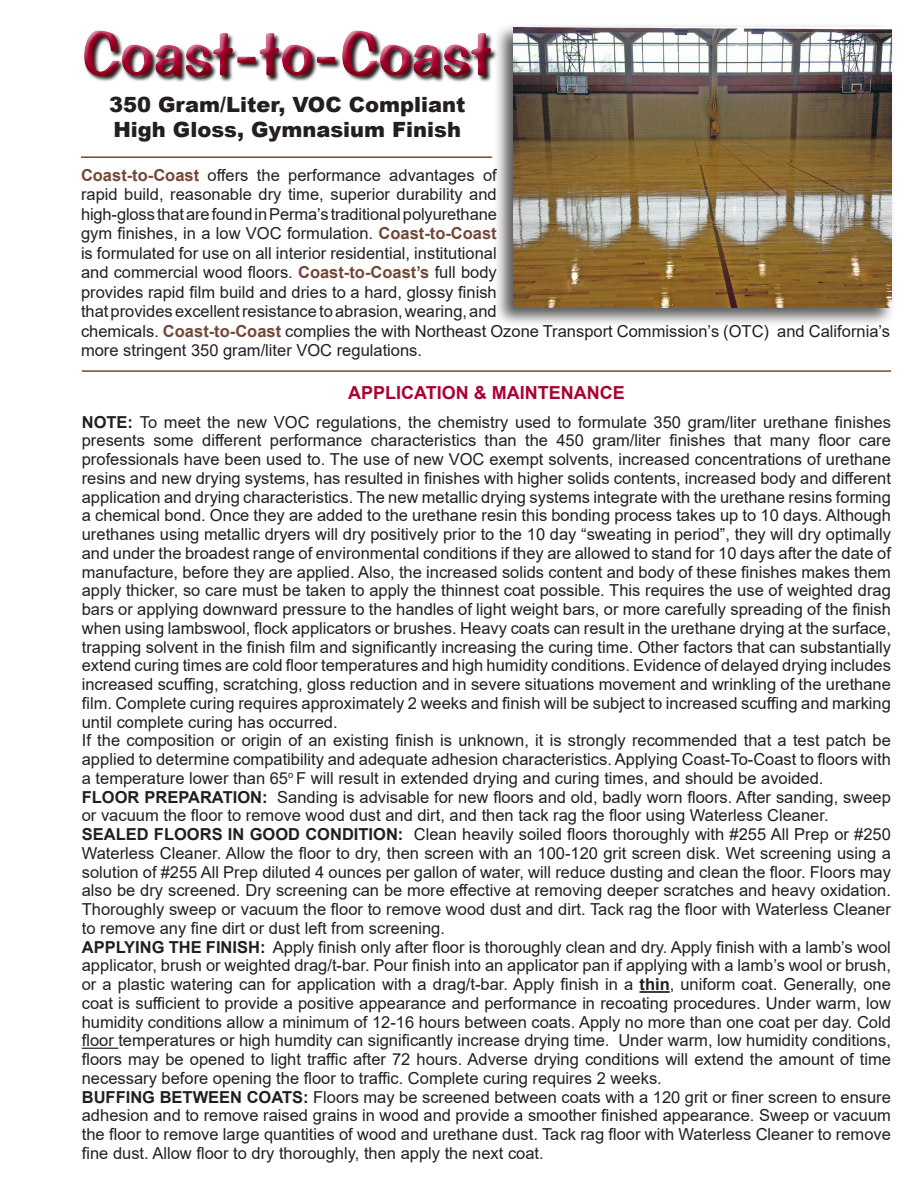
<style>
.page{position:relative;width:918px;height:1188px;background:#fff}
.page>*{position:absolute;margin:0;border:0;box-sizing:border-box;transform-origin:0 0}
.t1{font:63px "Impress BT";color:#a90332}
.t2{font:900 21px "Arial";color:#231f20}
.t3{font:700 18px "Arial";color:#a90332}
.t4{font:16.5px/18.8px "Arial";color:#231f20;text-align:justify}
.s1{font-weight:700;color:#734738}
.s2{font-weight:700}
</style>
<div class="page">
<hr style="left:82px;top:370px;width:809px;height:2px;background:#734738">
<hr style="left:81px;top:156px;width:411px;height:2px;background:#734738">
<hr style="left:640px;top:991px;width:30px;height:2px;background:#231f20">
<hr style="left:82px;top:1048px;width:36px;height:1px;background:#231f20">
<div style="left:492px;top:22px;width:409px;height:311px;background:#231f20;opacity:.75"></div>
<img style="left:513px;top:27px;width:378px;height:281px">
<img style="left:492px;top:30px;width:102px;height:91px">
<svg style="left:84px;top:22px;width:485px;height:74px"></svg>
<h1 class="t1" style="left:82px;top:15px;width:412px">Coast-to-Coast</h1>
<p class="t2" style="left:109px;top:89px;width:358px">350 Gram/Liter, VOC Compliant</p>
<p class="t2" style="left:113px;top:115px;width:349px">High Gloss, Gymnasium Finish</p>
<p class="t4" style="left:81px;top:165px;width:811px;line-height:19.5px;text-align:left"><span class="s1">Coast-to-Coast</span> offers the performance advantages of<br>rapid build, reasonable dry time, superior durability and<br>high-gloss that are found in Perma’s traditional polyurethane<br>gym finishes, in a low VOC formulation. <span class="s1">Coast-to-Coast<br></span>is formulated for use on all interior residential, institutional<br>and commercial wood floors. <span class="s1">Coast-to-Coast’s</span> full body<br>provides rapid film build and dries to a hard, glossy finish<br>that provides excellent resistance to abrasion, wearing, and<br>chemicals. <span class="s1">Coast-to-Coast</span> complies the with Northeast Ozone Transport Commission’s (OTC) and California’s more stringent 350 gram/liter VOC regulations.</p>
<p class="t3" style="left:348px;top:380px;width:278px">APPLICATION &amp; MAINTENANCE</p>
<p class="t4" style="left:82px;top:412px;width:811px"><span class="s2">NOTE:</span> To meet the new VOC regulations, the chemistry used to formulate 350 gram/liter urethane finishes presents some different performance characteristics than the 450 gram/liter finishes that many floor care professionals have been used to. The use of new VOC exempt solvents, increased concentrations of urethane resins and new drying systems, has resulted in finishes with higher solids contents, increased body and different application and drying characteristics. The new metallic drying systems integrate with the urethane resins forming a chemical bond. Once they are added to the urethane resin this bonding process takes up to 10 days. Although urethanes using metallic dryers will dry positively prior to the 10 day “sweating in period”, they will dry optimally and under the broadest range of environmental conditions if they are allowed to stand for 10 days after the date of manufacture, before they are applied. Also, the increased solids content and body of these finishes makes them apply thicker, so care must be taken to apply the thinnest coat possible. This requires the use of weighted drag bars or applying downward pressure to the handles of light weight bars, or more carefully spreading of the finish when using lambswool, flock applicators or brushes. Heavy coats can result in the urethane drying at the surface, trapping solvent in the finish film and significantly increasing the curing time. Other factors that can substantially extend curing times are cold floor temperatures and high humidity conditions. Evidence of delayed drying includes increased scuffing, scratching, gloss reduction and in severe situations movement and wrinkling of the urethane film. Complete curing requires approximately 2 weeks and finish will be subject to increased scuffing and marking until complete curing has occurred.</p>
<p class="t4" style="left:82px;top:731px;width:811px">If the composition or origin of an existing finish is unknown, it is strongly recommended that a test patch be applied to determine compatibility and adequate adhesion characteristics. Applying Coast-To-Coast to floors with a temperature lower than 65<sup>o</sup> F will result in extended drying and curing times, and should be avoided.</p>
<p class="t4" style="left:82px;top:787px;width:811px"><span class="s2">FLOOR PREPARATION:</span> Sanding is advisable for new floors and old, badly worn floors. After sanding, sweep or vacuum the floor to remove wood dust and dirt, and then tack rag the floor using Waterless Cleaner.</p>
<p class="t4" style="left:82px;top:825px;width:811px"><span class="s2">SEALED FLOORS IN GOOD CONDITION:</span> Clean heavily soiled floors thoroughly with #255 All Prep or #250<br>Waterless Cleaner. Allow the floor to dry, then screen with an 100-120 grit screen disk. Wet screening using a solution of #255 All Prep diluted 4 ounces per gallon of water, will reduce dusting and clean the floor. Floors may also be dry screened. Dry screening can be more effective at removing deeper scratches and heavy oxidation.<br>Thoroughly sweep or vacuum the floor to remove wood dust and dirt. Tack rag the floor with Waterless Cleaner to remove any fine dirt or dust left from screening.</p>
<p class="t4" style="left:82px;top:937px;width:811px"><span class="s2">APPLYING THE FINISH:</span> Apply finish only after floor is thoroughly clean and dry. Apply finish with a lamb’s wool applicator, brush or weighted drag/t-bar. Pour finish into an applicator pan if applying with a lamb’s wool or brush, or a plastic watering can for application with a drag/t-bar. Apply finish in a <span class="s2">thin</span>, uniform coat. Generally, one coat is sufficient to provide a positive appearance and performance in recoating procedures. Under warm, low humidity conditions allow a minimum of 12-16 hours between coats. Apply no more than one coat per day. Cold floor temperatures or high humdity can significantly increase drying time. Under warm, low humidity conditions, floors may be opened to light traffic after 72 hours. Adverse drying conditions will extend the amount of time necessary before opening the floor to traffic. Complete curing requires 2 weeks.</p>
<p class="t4" style="left:82px;top:1087px;width:811px"><span class="s2">BUFFING BETWEEN COATS:</span> Floors may be screened between coats with a 120 grit or finer screen to ensure adhesion and to remove raised grains in wood and provide a smoother finished appearance. Sweep or vacuum the floor to remove large quantities of wood and urethane dust. Tack rag floor with Waterless Cleaner to remove fine dust. Allow floor to dry thoroughly, then apply the next coat.</p>
</div>
